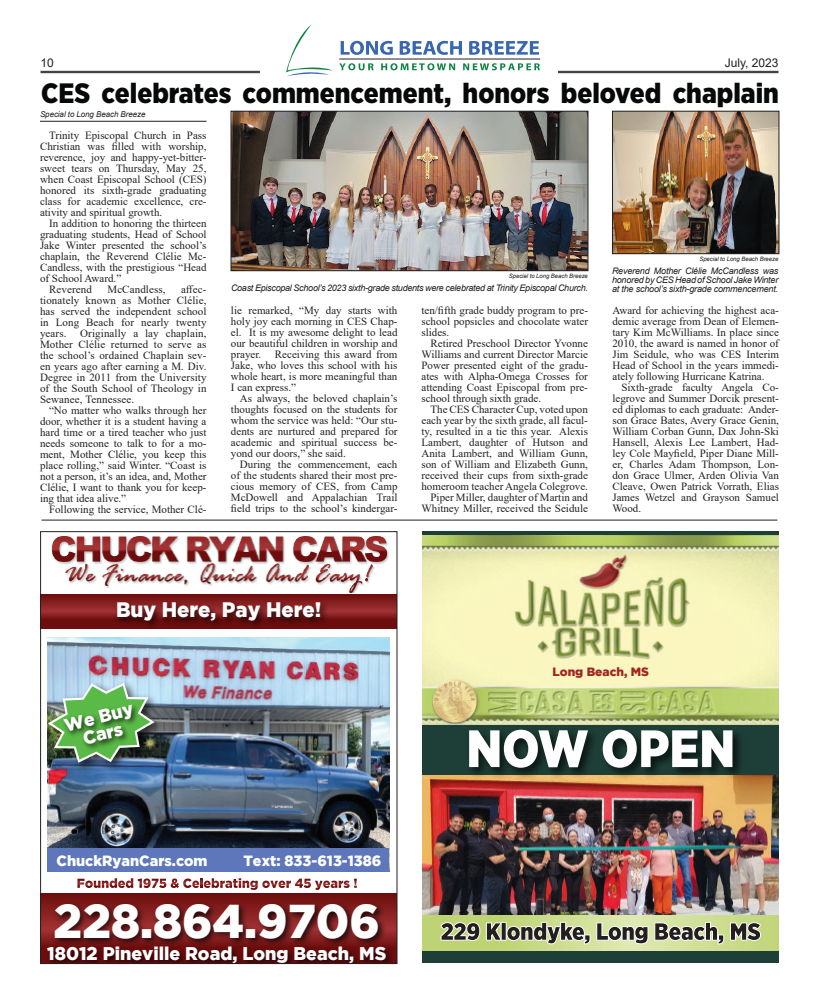
<style>
.page{position:relative;width:819px;height:1008px;background:#fff}
.page>*{position:absolute;margin:0;border:0;box-sizing:border-box;transform-origin:0 0}
.t1{font:900 52.4px "Gotham Narrow";color:#fff}
.t2{font:900 47.3px "Gotham";color:#fff}
.t3{font:900 28px "Gotham Narrow";color:#070909}
.t4{font:900 20.9px "Gotham";color:#fff}
.t5{font:900 18.4px "Gotham";color:#fff}
.t6{font:900 18.2px/17px "Gotham";color:#fff;text-align:center}
.t7{font:900 14.8px "Gotham";color:#fff}
.t8{font:900 12px "Gotham";color:#a12521}
.t9{font:12px "Arial";color:#231f20}
.t10{font:11px/11px "Times New Roman";color:#231f20;text-align:justify}
.t11{font:italic 9px/9px "Arial";letter-spacing:-.03em;color:#231f20;text-align:justify}
.t12{font:italic 8px "Arial";letter-spacing:-.01em;color:#231f20}
.t13{font:italic 6px "Arial";letter-spacing:-.01em;color:#231f20}
</style>
<div class="page">
<hr style="left:40px;top:71px;width:738px;height:1px;background:#231f20">
<hr style="left:40px;top:72px;width:738px;height:1px;background:#231f20">
<div style="left:261px;top:20px;width:297px;height:61px;background:#fff"></div>
<svg style="left:339px;top:63px;width:35px;height:7px"></svg>
<svg style="left:381px;top:63px;width:74px;height:7px"></svg>
<svg style="left:463px;top:63px;width:77px;height:7px"></svg>
<svg style="left:341px;top:41px;width:52px;height:14px"></svg>
<svg style="left:400px;top:41px;width:62px;height:14px"></svg>
<svg style="left:469px;top:41px;width:70px;height:14px"></svg>
<hr style="left:339px;top:59px;width:201px;height:1px;background:#231f20">
<svg style="left:286px;top:24px;width:47px;height:52px"></svg>
<hr style="left:42px;top:520px;width:735px;height:1px;background:#231f20">
<img style="left:423px;top:774px;width:356px;height:141px">
<div style="left:423px;top:931px;width:356px;height:32px;background:#1e3f37"></div>
<div style="left:423px;top:531px;width:356px;height:243px;background:#1e3f37"></div>
<svg style="left:423px;top:915px;width:356px;height:35px;background:#c9db88"></svg>
<img style="left:423px;top:536px;width:356px;height:188px">
<svg style="left:440px;top:922px;width:40px;height:19px"></svg>
<svg style="left:486px;top:922px;width:238px;height:23px;background:#999e80"></svg>
<svg style="left:730px;top:922px;width:31px;height:19px"></svg>
<img style="left:461px;top:717px;width:289px;height:80px">
<div style="left:560px;top:662px;width:86px;height:21px;background:#faf6c0"></div>
<svg style="left:42px;top:595px;width:353px;height:33px;background:#801b1c"></svg>
<img style="left:51px;top:536px;width:338px;height:57px">
<img style="left:111px;top:594px;width:222px;height:35px">
<img style="left:42px;top:893px;width:353px;height:69px">
<svg style="left:77px;top:878px;width:280px;height:12px"></svg>
<img style="left:47px;top:637px;width:342px;height:212px">
<div style="left:47px;top:849px;width:342px;height:23px;background:#5e77bb"></div>
<img style="left:47px;top:676px;width:121px;height:101px">
<img style="left:48px;top:683px;width:107px;height:80px">
<img style="left:58px;top:694px;width:91px;height:67px">
<div style="left:40px;top:531px;width:357px;height:433px;border:1px solid #231f20"></div>
<hr style="left:40px;top:121px;width:167px;height:1px;background:#231f20">
<img style="left:233px;top:113px;width:353px;height:156px">
<div style="left:231px;top:111px;width:357px;height:160px;border:1px solid #231f20"></div>
<img style="left:614px;top:113px;width:163px;height:139px">
<div style="left:612px;top:111px;width:167px;height:143px;border:1px solid #231f20"></div>
<p class="t9" style="left:40px;top:55px;width:15px">10</p>
<p class="t9" style="left:725px;top:55px;width:55px">July, 2023</p>
<h3 class="t3" style="left:41px;top:75px;width:739px">CES celebrates commencement, honors beloved chaplain</h3>
<p class="t12" style="left:40px;top:109px;width:107px">Special to Long Beach Breeze</p>
<p class="t10" style="left:40px;top:130px;width:168px;text-indent:9px">Trinity Episcopal Church in Pass Christian was filled with worship, reverence, joy and happy-yet-bitter&shy;sweet tears on Thursday, May 25, when Coast Episcopal School (CES) honored its sixth-grade graduating class for academic excellence, cre&shy;ativity and spiritual growth.</p>
<p class="t10" style="left:49px;top:218px;width:159px">In addition to honoring the thirteen</p>
<p class="t10" style="left:40px;top:229px;width:168px">graduating students, Head of School</p>
<p class="t10" style="left:40px;top:240px;width:168px">Jake Winter presented the school’s</p>
<p class="t10" style="left:40px;top:251px;width:168px">chaplain, the Reverend Clélie Mc-</p>
<p class="t10" style="left:40px;top:262px;width:168px">Candless, with the prestigious “Head</p>
<p class="t10" style="left:40px;top:273px;width:83px">of School Award.”</p>
<p class="t10" style="left:49px;top:284px;width:44px">Reverend</p>
<p class="t10" style="left:107px;top:284px;width:60px">McCandless,</p>
<p class="t13" style="left:699px;top:255px;width:81px">Special to Long Beach Breeze</p>
<p class="t11" style="left:612px;top:266px;width:168px">Reverend Mother Clélie McCandless was honored by CES Head of School Jake Winter at the school’s sixth-grade commencement.</p>
<p class="t13" style="left:509px;top:272px;width:81px">Special to Long Beach Breeze</p>
<p class="t11" style="left:231px;top:283px;width:358px">Coast Episcopal School’s 2023 sixth-grade students were celebrated at Trinity Episcopal Church.</p>
<p class="t10" style="left:40px;top:284px;width:168px;text-indent:141px">affec&shy;tionately known as Mother Clélie, has served the independent school in Long Beach for nearly twenty years. Originally a lay chaplain, Mother Clélie returned to serve as the school’s ordained Chaplain sev&shy;en years ago after earning a M. Div.<br>Degree in 2011 from the University of the South School of Theology in Sewanee, Tennessee.</p>
<p class="t10" style="left:40px;top:405px;width:168px;text-indent:9px">“No matter who walks through her door, whether it is a student having a hard time or a tired teacher who just needs someone to talk to for a mo&shy;ment, Mother Clélie, you keep this place rolling,” said Winter. “Coast is not a person, it’s an idea, and, Mother Clélie, I want to thank you for keep&shy;ing that idea alive.”</p>
<p class="t10" style="left:49px;top:504px;width:159px">Following the service, Mother Clé-</p>
<p class="t10" style="left:231px;top:305px;width:168px">lie remarked, “My day starts with holy joy each morning in CES Chap&shy;el. It is my awesome delight to lead our beautiful children in worship and prayer.</p>
<p class="t10" style="left:421px;top:305px;width:168px">ten/fifth grade buddy program to pre&shy;school popsicles and chocolate water slides.</p>
<p class="t10" style="left:421px;top:338px;width:168px;text-indent:9px">Retired Preschool Director Yvonne Williams and current Director Marcie Power presented eight of the gradu&shy;ates with Alpha-Omega Crosses for attending Coast Episcopal from pre&shy;school through sixth grade.</p>
<p class="t10" style="left:421px;top:404px;width:168px;text-align:right">The CES Character Cup, voted upon each year by the sixth grade, all facul&shy;ty, resulted in a tie this year. Alexis Lambert, daughter of Hutson and Anita Lambert, and William Gunn, son of William and Elizabeth Gunn, received their cups from sixth-grade homeroom teacher Angela Colegrove.<br>Piper Miller, daughter of Martin and Whitney Miller, received the Seidule</p>
<p class="t10" style="left:612px;top:305px;width:168px">Award for achieving the highest aca&shy;demic average from Dean of Elemen&shy;tary Kim McWilliams. In place since 2010, the award is named in honor of Jim Seidule, who was CES Interim Head of School in the years immedi&shy;ately following Hurricane Katrina.</p>
<p class="t10" style="left:612px;top:382px;width:168px;text-indent:9px">Sixth-grade faculty Angela Co&shy;legrove and Summer Dorcik present&shy;ed diplomas to each graduate: Ander&shy;son Grace Bates, Avery Grace Genin, William Corban Gunn, Dax John-Ski Hansell, Alexis Lee Lambert, Had&shy;ley Cole Mayfield, Piper Diane Mill&shy;er, Charles Adam Thompson, Lon&shy;don Grace Ulmer, Arden Olivia Van Cleave, Owen Patrick Vorrath, Elias James Wetzel and Grayson Samuel Wood.</p>
<p class="t10" style="left:231px;top:349px;width:168px;text-indent:44px">Receiving this award from Jake, who loves this school with his whole heart, is more meaningful than I can express.”</p>
<p class="t10" style="left:231px;top:393px;width:168px;text-indent:9px">As always, the beloved chaplain’s thoughts focused on the students for whom the service was held: “Our stu&shy;dents are nurtured and prepared for academic and spiritual success be&shy;yond our doors,” she said.</p>
<p class="t10" style="left:231px;top:459px;width:168px;text-indent:9px">During the commencement, each of the students shared their most pre&shy;cious memory of CES, from Camp McDowell and Appalachian Trail field trips to the school’s kindergar-</p>
<h3 class="t4" style="left:116px;top:598px;width:207px">Buy Here, Pay Here!</h3>
<h3 class="t6" style="left:62px;top:717px;width:72px;rotate:-14deg">We Buy<br>Cars</h3>
<h3 class="t7" style="left:57px;top:852px;width:153px">ChuckRyanCars.com</h3>
<h3 class="t7" style="left:243px;top:852px;width:139px">Text: 833-613-1386</h3>
<h2 class="t2" style="left:54px;top:894px;width:328px">228.864.9706</h2>
<h3 class="t5" style="left:47px;top:943px;width:341px">18012 Pineville Road, Long Beach, MS</h3>
<p class="t8" style="left:552px;top:665px;width:98px">Long Beach, MS</p>
<h1 class="t1" style="left:466px;top:714px;width:270px">NOW OPEN</h1>
</div>
